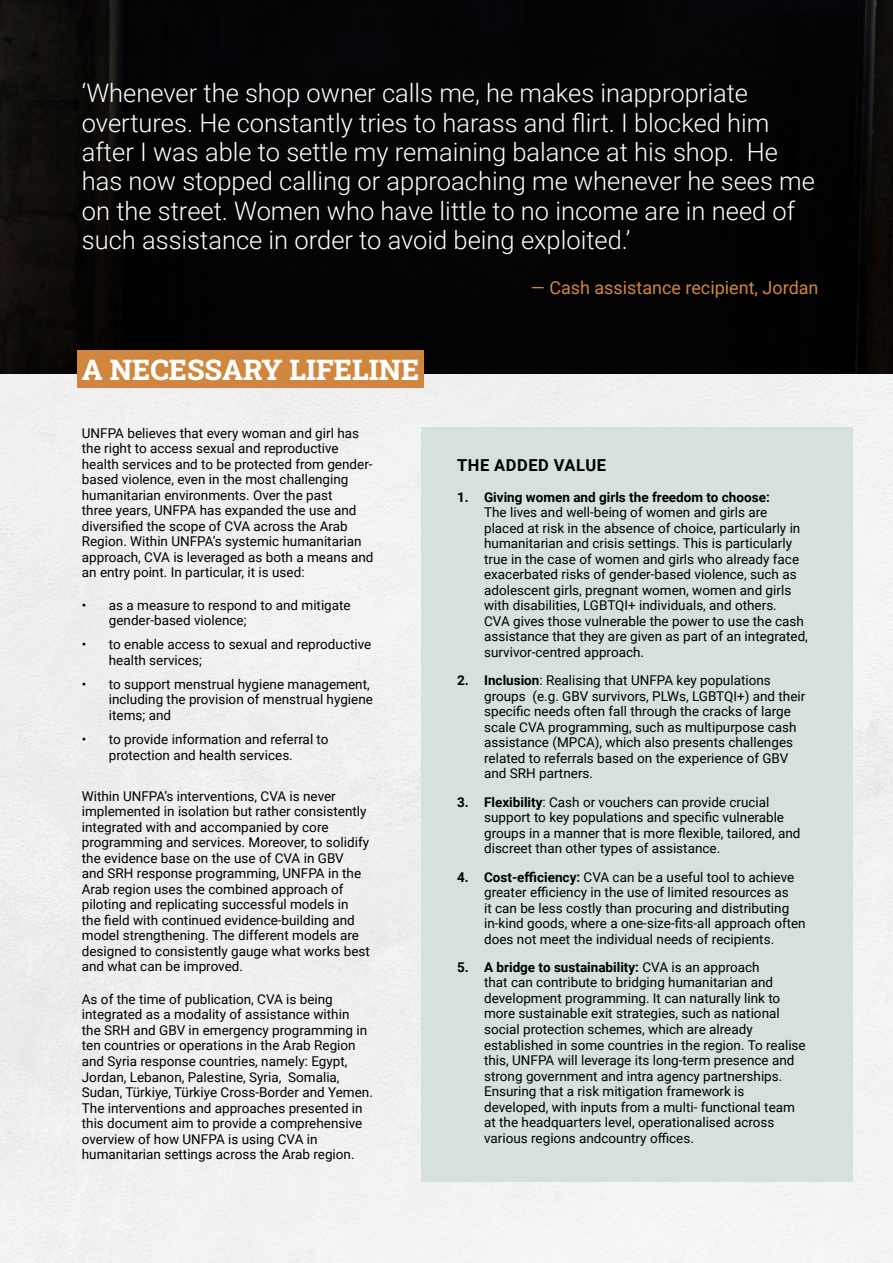
<style>
.page{position:relative;width:893px;height:1263px;background:#fff}
.page>*{position:absolute;margin:0;border:0;box-sizing:border-box;transform-origin:0 0}
.t1{font:800 28.5px "Roboto Slab";color:#fff}
.t2{font:300 25.5px/29.4px "Roboto";color:#fff}
.t3{font:18px "Roboto";color:#d0863e}
.t4{font:700 16.5px "Roboto";letter-spacing:.035em;color:#000}
.t5{font:13.5px/15.6px "Roboto";color:#000}
.t6{font:700 13.5px "Roboto";color:#000}
.s1{font-weight:700}
</style>
<div class="page">
<img style="left:0;top:0;width:893px;height:1263px">
<div style="left:421px;top:427px;width:432px;height:755px;background:#d5e0df"></div>
<div style="left:78px;top:350px;width:346px;height:37px;background:#d0863e"></div>
<p class="t2" style="left:82px;top:78px;width:735px">‘Whenever the shop owner calls me, he makes inappropriate overtures. He constantly tries to harass and flirt. I blocked him after I was able to settle my remaining balance at his shop. He has now stopped calling or approaching me whenever he sees me on the street. Women who have little to no income are in need of such assistance in order to avoid being exploited.’</p>
<h3 class="t3" style="left:531px;top:275px;width:289px">— Cash assistance recipient, Jordan</h3>
<h1 class="t1" style="left:82px;top:350px;width:339px">A NECESSARY LIFELINE</h1>
<p class="t5" style="left:82px;top:424px;width:293px">UNFPA believes that every woman and girl has the right to access sexual and reproductive health services and to be protected from gender&shy;based violence, even in the most challenging humanitarian environments. Over the past<br>three years, UNFPA has expanded the use and diversified the scope of CVA across the Arab Region. Within UNFPA’s systemic humanitarian approach, CVA is leveraged as both a means and an entry point. In particular, it is used:</p>
<p class="t5" style="left:109px;top:597px;width:243px;text-indent:-27px">• as a measure to respond to and mitigate gender-based violence;</p>
<p class="t5" style="left:109px;top:636px;width:264px;text-indent:-27px">• to enable access to sexual and reproductive health services;</p>
<p class="t5" style="left:109px;top:676px;width:266px;text-indent:-27px">• to support menstrual hygiene management, including the provision of menstrual hygiene items; and</p>
<p class="t5" style="left:109px;top:731px;width:221px;text-indent:-27px">• to provide information and referral to protection and health services.</p>
<p class="t5" style="left:82px;top:787px;width:290px">Within UNFPA’s interventions, CVA is never implemented in isolation but rather consistently integrated with and accompanied by core programming and services. Moreover, to solidify the evidence base on the use of CVA in GBV<br>and SRH response programming, UNFPA in the Arab region uses the combined approach of piloting and replicating successful models in the field with continued evidence-building and model strengthening. The different models are designed to consistently gauge what works best and what can be improved.</p>
<p class="t5" style="left:82px;top:991px;width:293px">As of the time of publication, CVA is being integrated as a modality of assistance within<br>the SRH and GBV in emergency programming in ten countries or operations in the Arab Region and Syria response countries, namely: Egypt, Jordan, Lebanon, Palestine, Syria, Somalia, Sudan, Türkiye, Türkiye Cross-Border and Yemen.<br>The interventions and approaches presented in this document aim to provide a comprehensive overview of how UNFPA is using CVA in humanitarian settings across the Arab region.</p>
<p class="t4" style="left:457px;top:453px;width:151px">THE ADDED VALUE</p>
<p class="t6" style="left:457px;top:487px;width:314px">1. Giving women and girls the freedom to choose:</p>
<p class="t5" style="left:484px;top:504px;width:325px">The lives and well-being of women and girls are placed at risk in the absence of choice, particularly in humanitarian and crisis settings. This is particularly true in the case of women and girls who already face exacerbated risks of gender-based violence, such as adolescent girls, pregnant women, women and girls with disabilities, LGBTQI+ individuals, and others.<br>CVA gives those vulnerable the power to use the cash assistance that they are given as part of an integrated, survivor-centred approach.</p>
<p class="t5" style="left:484px;top:672px;width:323px;text-indent:-27px"><span class="s1">2. Inclusion</span>: Realising that UNFPA key populations groups (e.g. GBV survivors, PLWs, LGBTQI+) and their specific needs often fall through the cracks of large scale CVA programming, such as multipurpose cash assistance (MPCA), which also presents challenges related to referrals based on the experience of GBV and SRH partners.</p>
<p class="t5" style="left:484px;top:794px;width:318px;text-indent:-27px"><span class="s1">3. Flexibility</span>: Cash or vouchers can provide crucial support to key populations and specific vulnerable groups in a manner that is more flexible, tailored, and discreet than other types of assistance.</p>
<p class="t5" style="left:484px;top:868px;width:323px;text-indent:-27px"><span class="s1">4. Cost-efficiency:</span> CVA can be a useful tool to achieve greater efficiency in the use of limited resources as<br>it can be less costly than procuring and distributing in-kind goods, where a one-size-fits-all approach often does not meet the individual needs of recipients.</p>
<p class="t5" style="left:484px;top:959px;width:323px;text-indent:-27px"><span class="s1">5. A bridge to sustainability:</span> CVA is an approach<br>that can contribute to bridging humanitarian and development programming. It can naturally link to more sustainable exit strategies, such as national social protection schemes, which are already established in some countries in the region. To realise this, UNFPA will leverage its long-term presence and strong government and intra agency partnerships.<br>Ensuring that a risk mitigation framework is developed, with inputs from a multi- functional team at the headquarters level, operationalised across various regions andcountry offices.</p>
</div>
